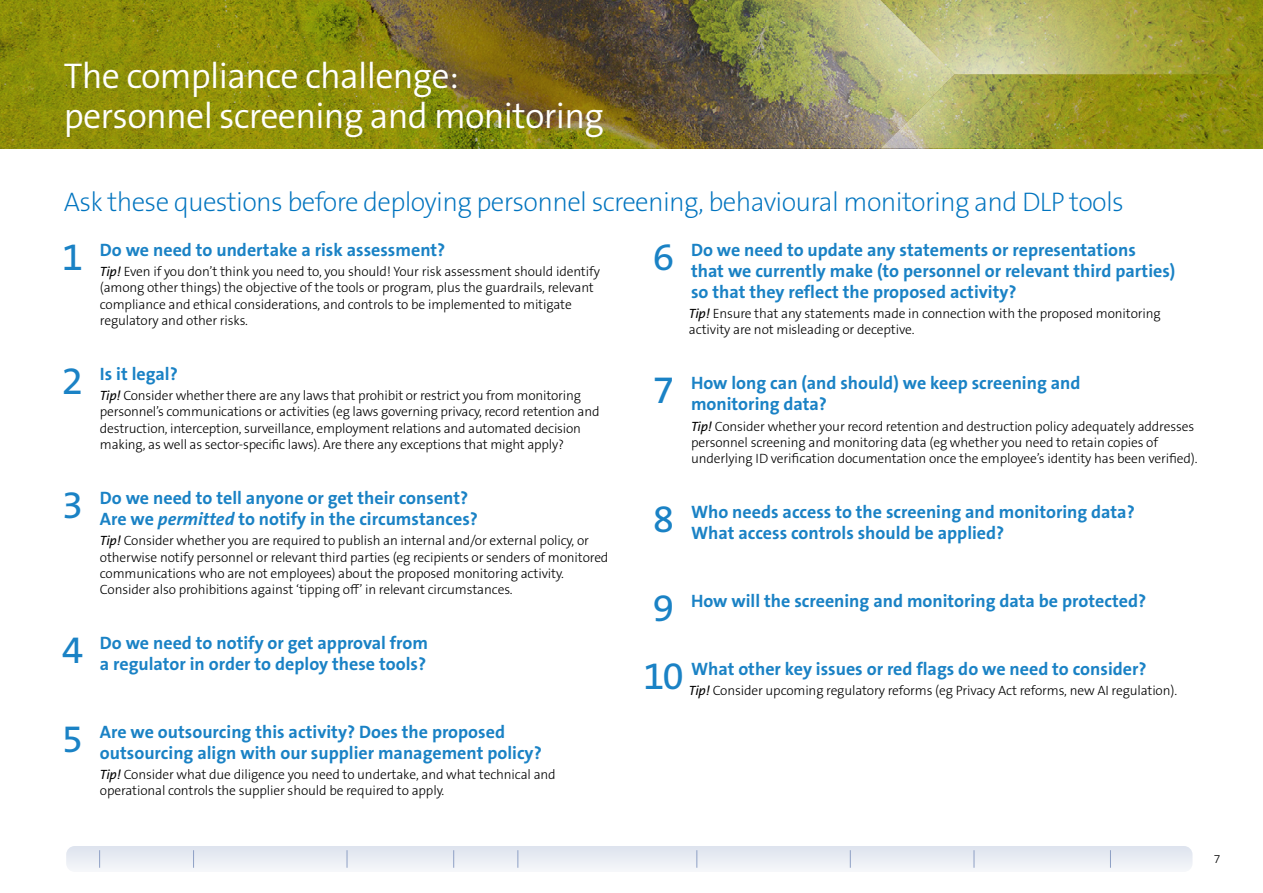
<style>
.page{position:relative;width:1263px;height:893px;background:#fff}
.page>*{position:absolute;margin:0;border:0;box-sizing:border-box;transform-origin:0 0}
.t1{font:300 36px/40.5px "The Sans B W4";letter-spacing:-.02em;color:#fff}
.t2{font:200 27px "The Sans B W2";letter-spacing:-.025em;color:#0074bf}
.t3{font:700 18px/21px "The Sans B W7";color:#1a82c5}
.t4{font:300 13.5px/16.2px "The Sans B W3";letter-spacing:-.01em;color:#000}
.t5{font:300 12px "The Sans B W3";color:#000}
.s1{font-family:"The Sans B W5 Plain";font-weight:400;font-size:39px}
.s2{font-family:"The Sans B W5 Plain";font-weight:400;font-style:italic}
.s3{font-style:italic}
</style>
<div class="page">
<svg style="left:0;top:0;width:423px;height:148px;background:#8c8c0b"></svg>
<img style="left:423px;top:0;width:457px;height:149px">
<img style="left:880px;top:0;width:383px;height:149px">
<svg style="left:66px;top:846px;width:1126px;height:24px"></svg>
<h1 class="t1" style="left:64px;top:55px;width:542px">The compliance challenge: personnel screening and monitoring</h1>
<h2 class="t2" style="left:64px;top:185px;width:1062px">Ask these questions before deploying personnel screening, behavioural monitoring and DLP tools</h2>
<h3 class="t3" style="left:62px;top:239px;width:385px"><span class="s1">1</span> Do we need to undertake a risk assessment?</h3>
<p class="t4" style="left:100px;top:264px;width:501px"><span class="s2">Tip!</span> Even if you don’t think you need to, you should! Your risk assessment should identify (among other things) the objective of the tools or program, plus the guardrails, relevant compliance and ethical considerations, and controls to be implemented to mitigate regulatory and other risks.</p>
<h3 class="t3" style="left:62px;top:363px;width:118px"><span class="s1">2</span> Is it legal?</h3>
<p class="t4" style="left:100px;top:388px;width:501px"><span class="s2">Tip!</span> Consider whether there are any laws that prohibit or restrict you from monitoring personnel’s communications or activities (eg laws governing privacy, record retention and destruction, interception, surveillance, employment relations and automated decision making, as well as sector-specific laws). Are there any exceptions that might apply?</p>
<h3 class="t3" style="left:100px;top:487px;width:380px;text-indent:-38px"><span class="s1">3</span> Do we need to tell anyone or get their consent?<br>Are we <span class="s3">permitted</span> to notify in the circumstances?</h3>
<p class="t4" style="left:100px;top:533px;width:510px"><span class="s2">Tip!</span> Consider whether you are required to publish an internal and/or external policy, or otherwise notify personnel or relevant third parties (eg recipients or senders of monitored communications who are not employees) about the proposed monitoring activity.<br>Consider also prohibitions against ‘tipping off’ in relevant circumstances.</p>
<h3 class="t3" style="left:62px;top:632px;width:368px;text-align:right"><span class="s1">4</span> Do we need to notify or get approval from a regulator in order to deploy these tools?</h3>
<h3 class="t3" style="left:100px;top:721px;width:443px;text-indent:-38px"><span class="s1">5</span> Are we outsourcing this activity? Does the proposed outsourcing align with our supplier management policy?</h3>
<p class="t4" style="left:100px;top:767px;width:457px"><span class="s2">Tip!</span> Consider what due diligence you need to undertake, and what technical and operational controls the supplier should be required to apply.</p>
<h3 class="t3" style="left:691px;top:239px;width:486px;text-indent:-38px"><span class="s1">6</span> Do we need to update any statements or representations<br>that we currently make (to personnel or relevant third parties) so that they reflect the proposed activity?</h3>
<p class="t4" style="left:689px;top:306px;width:473px"><span class="s2">Tip!</span> Ensure that any statements made in connection with the proposed monitoring activity are not misleading or deceptive.</p>
<h3 class="t3" style="left:691px;top:373px;width:391px;text-indent:-38px"><span class="s1">7</span> How long can (and should) we keep screening and monitoring data?</h3>
<p class="t4" style="left:691px;top:418px;width:508px"><span class="s2">Tip!</span> Consider whether your record retention and destruction policy adequately addresses personnel screening and monitoring data (eg whether you need to retain copies of underlying ID verification documentation once the employee’s identity has been verified).</p>
<h3 class="t3" style="left:691px;top:502px;width:445px;text-indent:-38px"><span class="s1">8</span> Who needs access to the screening and monitoring data?<br>What access controls should be applied?</h3>
<h3 class="t3" style="left:653px;top:591px;width:495px"><span class="s1">9</span> How will the screening and monitoring data be protected?</h3>
<h3 class="t3" style="left:643px;top:658px;width:505px"><span class="s1">10</span> What other key issues or red flags do we need to consider?</h3>
<p class="t4" style="left:689px;top:683px;width:490px"><span class="s2">Tip!</span> Consider upcoming regulatory reforms (eg Privacy Act reforms, new AI regulation).</p>
<p class="t5" style="left:1214px;top:852px;width:8px">7</p>
</div>
